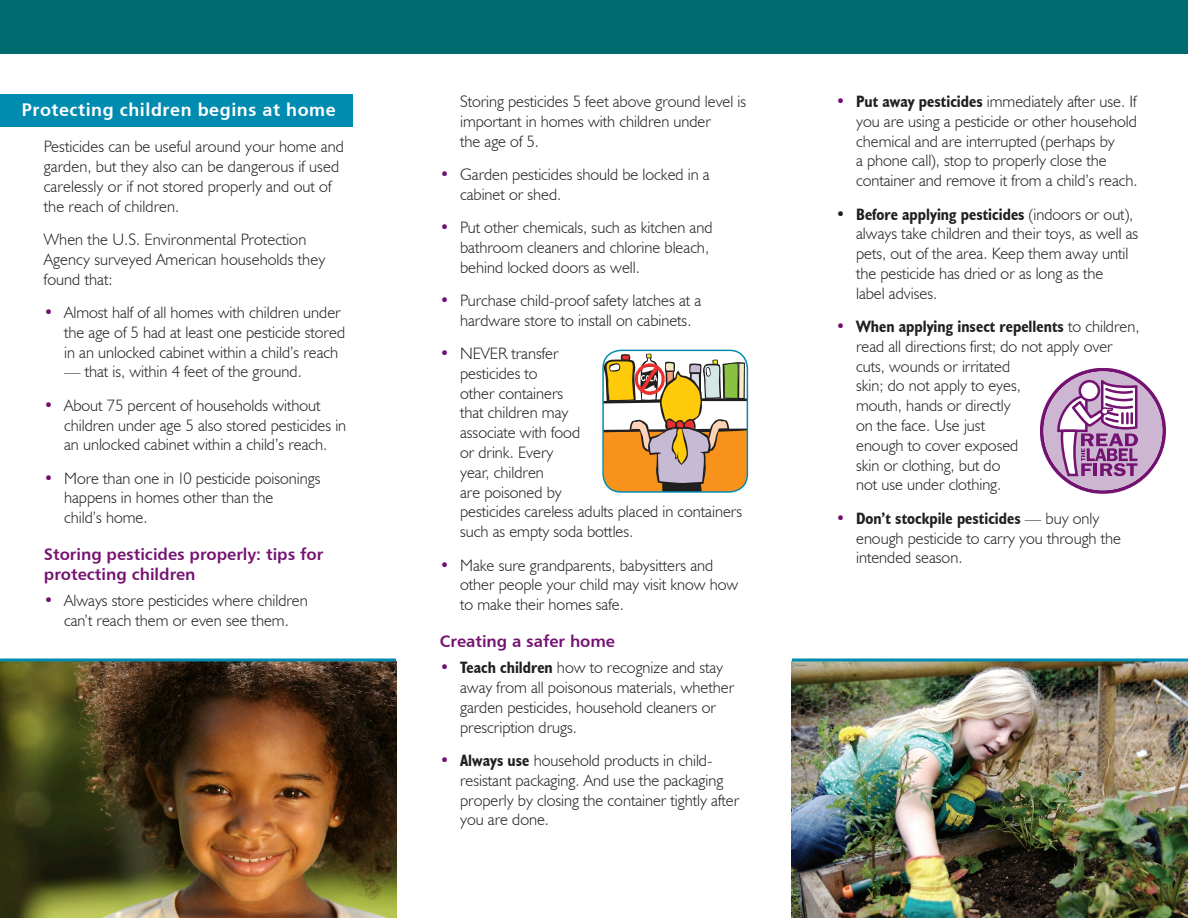
<style>
.page{position:relative;width:1188px;height:918px;background:#fff}
.page>*{position:absolute;margin:0;border:0;box-sizing:border-box;transform-origin:0 0}
.Headline_3{font:700 18px "Frutiger";letter-spacing:.03em;color:#fff}
.bullet_text{font:300 16.5px/19.8px "Humanist 521 BT";color:#231f20}
.body_text{font:300 16.5px/19.8px "Humanist 521 BT";letter-spacing:.005em;color:#231f20}
.Headline_4{font:16.5px/19.8px "Humanist 777 BT Bold B";color:#741272}
.s1{color:#741272}
.s2{font-weight:700;font-stretch:condensed}
</style>
<div class="page">
<div style="left:0;top:0;width:1188px;height:54px;background:#006a71"></div>
<div style="left:0;top:94px;width:352px;height:32px;background:#008bb0"></div>
<svg style="left:603px;top:353px;width:144px;height:139px"></svg>
<div style="left:602px;top:350px;width:146px;height:143px;border:2px solid #008bb0;border-radius:18px"></div>
<svg style="left:1040px;top:368px;width:126px;height:126px"></svg>
<img style="left:792px;top:662px;width:396px;height:256px">
<svg style="left:792px;top:658px;width:396px;height:4px;background:#3299b0"></svg>
<img style="left:0;top:662px;width:396px;height:256px">
<svg style="left:0;top:658px;width:396px;height:4px;background:#2b91a9"></svg>
<p class="Headline_3" style="left:22px;top:99px;width:315px">Protecting children begins at home</p>
<p class="body_text" style="left:44px;top:137px;width:302px">Pesticides can be useful around your home and garden, but they also can be dangerous if used carelessly or if not stored properly and out of the reach of children.</p>
<p class="body_text" style="left:44px;top:229px;width:283px">When the U.S. Environmental Protection<br>Agency surveyed American households they found that:</p>
<p class="bullet_text" style="left:64px;top:302px;width:282px;text-indent:-20px"><span class="s1">•</span> Almost half of all homes with children under the age of 5 had at least one pesticide stored in an unlocked cabinet within a child’s reach</p>
<p class="bullet_text" style="left:64px;top:362px;width:239px">— that is, within 4 feet of the ground.</p>
<p class="bullet_text" style="left:64px;top:395px;width:284px;text-indent:-20px"><span class="s1">•</span> About 75 percent of households without children under age 5 also stored pesticides in an unlocked cabinet within a child’s reach.</p>
<p class="bullet_text" style="left:64px;top:468px;width:258px;text-indent:-20px"><span class="s1">•</span> More than one in 10 pesticide poisonings happens in homes other than the<br>child’s home.</p>
<p class="Headline_4" style="left:44px;top:544px;width:281px">Storing pesticides properly: tips for protecting children</p>
<p class="bullet_text" style="left:44px;top:590px;width:265px;text-align:center"><span class="s1">•</span> Always store pesticides where children can’t reach them or even see them.</p>
<p class="bullet_text" style="left:460px;top:91px;width:288px">Storing pesticides 5 feet above ground level is important in homes with children under<br>the age of 5.</p>
<p class="bullet_text" style="left:460px;top:164px;width:251px;text-indent:-20px"><span class="s1">•</span> Garden pesticides should be locked in a cabinet or shed.</p>
<p class="bullet_text" style="left:460px;top:217px;width:254px;text-indent:-20px"><span class="s1">•</span> Put other chemicals, such as kitchen and bathroom cleaners and chlorine bleach, behind locked doors as well.</p>
<p class="bullet_text" style="left:460px;top:290px;width:243px;text-indent:-20px"><span class="s1">•</span> Purchase child-proof safety latches at a hardware store to install on cabinets.</p>
<p class="bullet_text" style="left:460px;top:343px;width:283px;text-indent:-20px"><span class="s1">•</span> NEVER transfer<br>pesticides to<br>other containers<br>that children may<br>associate with food<br>or drink. Every<br>year, children<br>are poisoned by<br>pesticides careless adults placed in containers such as empty soda bottles.</p>
<p class="bullet_text" style="left:460px;top:555px;width:280px;text-indent:-20px"><span class="s1">•</span> Make sure grandparents, babysitters and other people your child may visit know how to make their homes safe.</p>
<p class="Headline_4" style="left:440px;top:631px;width:177px">Creating a safer home</p>
<p class="bullet_text" style="left:460px;top:658px;width:276px;text-indent:-20px"><span class="s1">•</span> <span class="s2">Teach children</span> how to recognize and stay away from all poisonous materials, whether garden pesticides, household cleaners or prescription drugs.</p>
<p class="bullet_text" style="left:460px;top:750px;width:281px;text-indent:-20px"><span class="s1">•</span> <span class="s2">Always use</span> household products in child&shy;resistant packaging. And use the packaging properly by closing the container tightly after you are done.</p>
<p class="bullet_text" style="left:856px;top:91px;width:283px;text-indent:-20px"><span class="s1">•</span> <span class="s2">Put away pesticides</span> immediately after use. If you are using a pesticide or other household chemical and are interrupted (perhaps by<br>a phone call), stop to properly close the container and remove it from a child’s reach.</p>
<p class="bullet_text" style="left:856px;top:204px;width:284px;text-indent:-20px">• <span class="s2">Before applying pesticides</span> (indoors or out), always take children and their toys, as well as pets, out of the area. Keep them away until the pesticide has dried or as long as the<br>label advises.</p>
<p class="bullet_text" style="left:856px;top:316px;width:285px;text-indent:-20px"><span class="s1">•</span> <span class="s2">When applying insect repellents</span> to children, read all directions first; do not apply over cuts, wounds or irritated<br>skin; do not apply to eyes,<br>mouth, hands or directly<br>on the face. Use just<br>enough to cover exposed<br>skin or clothing, but do<br>not use under clothing.</p>
<p class="bullet_text" style="left:856px;top:508px;width:266px;text-indent:-20px"><span class="s1">•</span> <span class="s2">Don’t stockpile pesticides</span> — buy only enough pesticide to carry you through the intended season.</p>
</div>
